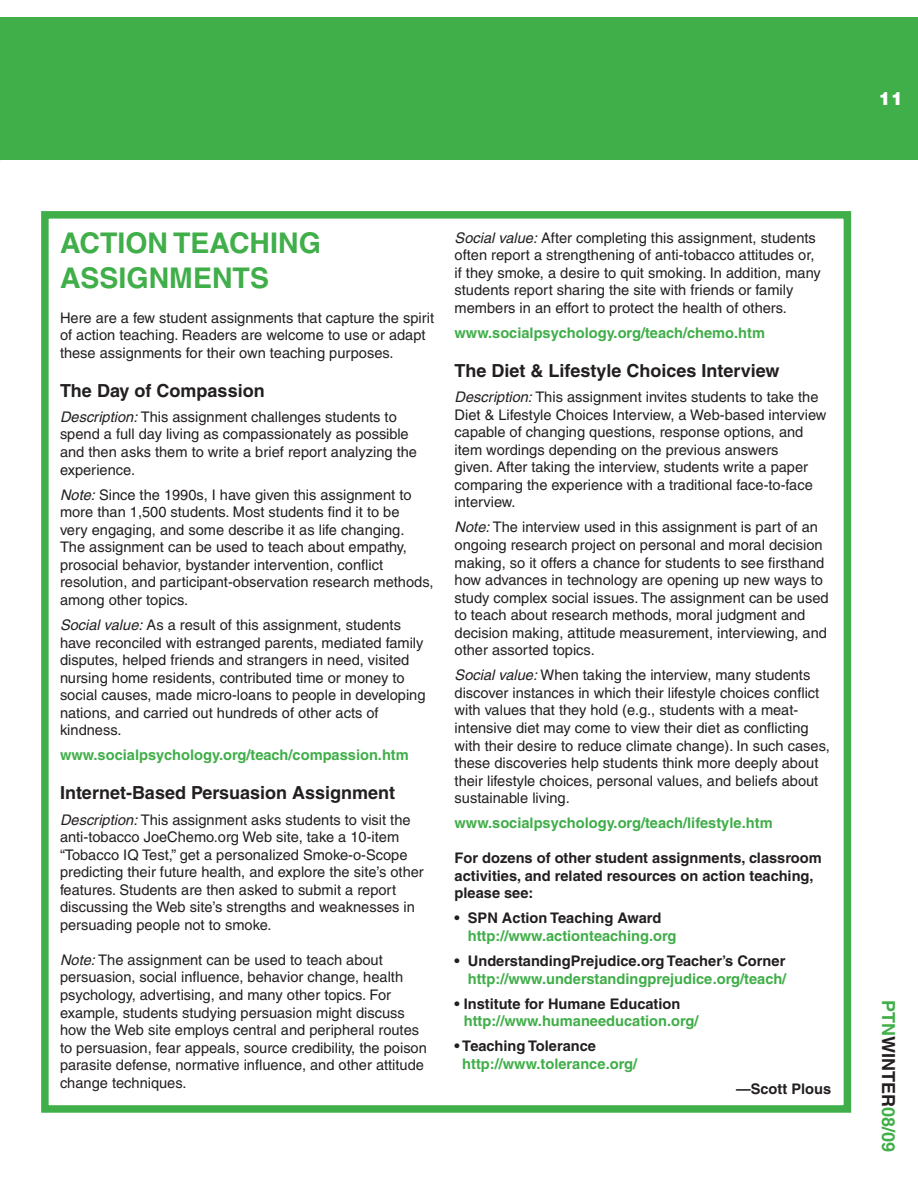
<style>
.page{position:relative;width:918px;height:1188px;background:#fff}
.page>*{position:absolute;margin:0;border:0;box-sizing:border-box;transform-origin:0 0}
.t1{font:700 28.5px "Helvetica";color:#40ae49}
.t2{font:700 18px "Helvetica";color:#231f20}
.t3{font:700 18px "Helvetica";color:#40ae49}
.t4{font:900 18px "Helvetica";color:#fff}
.t5{font:14.7px/17.5px "Helvetica";color:#231f20}
.t6{font:700 14.7px "Helvetica";color:#40ae49}
.t7{font:700 14.7px/17.5px "Helvetica";color:#231f20}
.s1{font-style:italic}
.s2{color:#231f20}
</style>
<div class="page">
<div style="left:0;top:17px;width:918px;height:143px;background:#40ae49"></div>
<div style="left:41px;top:211px;width:810px;height:902px;border:8px solid #40ae49"></div>
<p class="t4" style="left:879px;top:86px;width:26px">11</p>
<h1 class="t1" style="left:60px;top:226px;width:38px">Action</h1>
<h1 class="t1" style="left:173px;top:226px;width:36px">Teachin</h1>
<h1 class="t1" style="left:299px;top:226px;width:24px">g</h1>
<h1 class="t1" style="left:60px;top:260px;width:110px">Assignments</h1>
<p class="t5" style="left:60px;top:309px;width:376px">Here are a few student assignments that capture the spirit of action teaching. Readers are welcome to use or adapt these assignments for their own teaching purposes.</p>
<p class="t2" style="left:60px;top:380px;width:206px">The Day of Compassion</p>
<p class="t5" style="left:60px;top:408px;width:359px"><span class="s1">Description:</span> This assignment challenges students to spend a full day living as compassionately as possible and then asks them to write a brief report analyzing the experience.</p>
<p class="t5" style="left:60px;top:486px;width:375px"><span class="s1">Note:</span> Since the 1990s, I have given this assignment to more than 1,500 students. Most students find it to be<br>very engaging, and some describe it as life changing.<br>The assignment can be used to teach about empathy, prosocial behavior, bystander intervention, conflict resolution, and participant-observation research methods, among other topics.</p>
<p class="t5" style="left:60px;top:616px;width:367px"><span class="s1">Social value:</span> As a result of this assignment, students have reconciled with estranged parents, mediated family disputes, helped friends and strangers in need, visited nursing home residents, contributed time or money to social causes, made micro-loans to people in developing nations, and carried out hundreds of other acts of kindness.</p>
<p class="t6" style="left:60px;top:746px;width:350px">www.socialpsychology.org/teach/compassion.htm</p>
<p class="t2" style="left:60px;top:782px;width:337px">Internet-Based Persuasion Assignment</p>
<p class="t5" style="left:60px;top:811px;width:365px"><span class="s1">Description:</span> This assignment asks students to visit the anti-tobacco JoeChemo.org Web site, take a 10-item “Tobacco IQ Test,” get a personalized Smoke-o-Scope predicting their future health, and explore the site’s other features. Students are then asked to submit a report discussing the Web site’s strengths and weaknesses in persuading people not to smoke.</p>
<p class="t5" style="left:60px;top:951px;width:368px"><span class="s1">Note:</span> The assignment can be used to teach about persuasion, social influence, behavior change, health psychology, advertising, and many other topics. For example, students studying persuasion might discuss how the Web site employs central and peripheral routes to persuasion, fear appeals, source credibility, the poison parasite defense, normative influence, and other attitude change techniques.</p>
<p class="t5" style="left:455px;top:229px;width:368px"><span class="s1">Social value:</span> After completing this assignment, students often report a strengthening of anti-tobacco attitudes or, if they smoke, a desire to quit smoking. In addition, many students report sharing the site with friends or family members in an effort to protect the health of others.</p>
<p class="t6" style="left:455px;top:324px;width:312px">www.socialpsychology.org/teach/chemo.htm</p>
<p class="t2" style="left:455px;top:360px;width:326px">The Diet &amp; Lifestyle Choices Interview</p>
<p class="t5" style="left:455px;top:388px;width:373px"><span class="s1">Description:</span> This assignment invites students to take the Diet &amp; Lifestyle Choices Interview, a Web-based interview capable of changing questions, response options, and item wordings depending on the previous answers<br>given. After taking the interview, students write a paper comparing the experience with a traditional face-to-face interview.</p>
<p class="t5" style="left:455px;top:518px;width:376px"><span class="s1">Note:</span> The interview used in this assignment is part of an ongoing research project on personal and moral decision making, so it offers a chance for students to see firsthand how advances in technology are opening up new ways to study complex social issues. The assignment can be used to teach about research methods, moral judgment and decision making, attitude measurement, interviewing, and other assorted topics.</p>
<p class="t5" style="left:455px;top:666px;width:377px"><span class="s1">Social value:</span> When taking the interview, many students discover instances in which their lifestyle choices conflict with values that they hold (e.g., students with a meat&shy;intensive diet may come to view their diet as conflicting with their desire to reduce climate change). In such cases, these discoveries help students think more deeply about their lifestyle choices, personal values, and beliefs about sustainable living.</p>
<p class="t6" style="left:455px;top:814px;width:320px">www.socialpsychology.org/teach/lifestyle.htm</p>
<p class="t7" style="left:455px;top:849px;width:369px">For dozens of other student assignments, classroom activities, and related resources on action teaching, please see:</p>
<p class="t7" style="left:455px;top:909px;width:208px">• SPN Action Teaching Award</p>
<p class="t6" style="left:468px;top:927px;width:210px">http://www.actionteaching.org</p>
<p class="t7" style="left:455px;top:952px;width:332px">• U nderstandingPrejudice.org Teacher’s Corner</p>
<p class="t6" style="left:468px;top:970px;width:320px">http://www.understandingprejudice.org/teach/</p>
<p class="t7" style="left:455px;top:995px;width:227px">• I nstitute for Humane Education</p>
<p class="t6" style="left:464px;top:1012px;width:236px">http://www.humaneeducation.org/</p>
<p class="t7" style="left:455px;top:1037px;width:143px">• Teaching Tolerance</p>
<p class="t6" style="left:462px;top:1055px;width:177px">http://www.tolerance.org/</p>
<p class="t7" style="left:736px;top:1080px;width:97px">—Scott Plous</p>
<p class="t3" style="left:899px;top:1000px;width:154px;rotate:90deg">PTN<span class="s2">WINTER</span>08/09</p>
</div>
